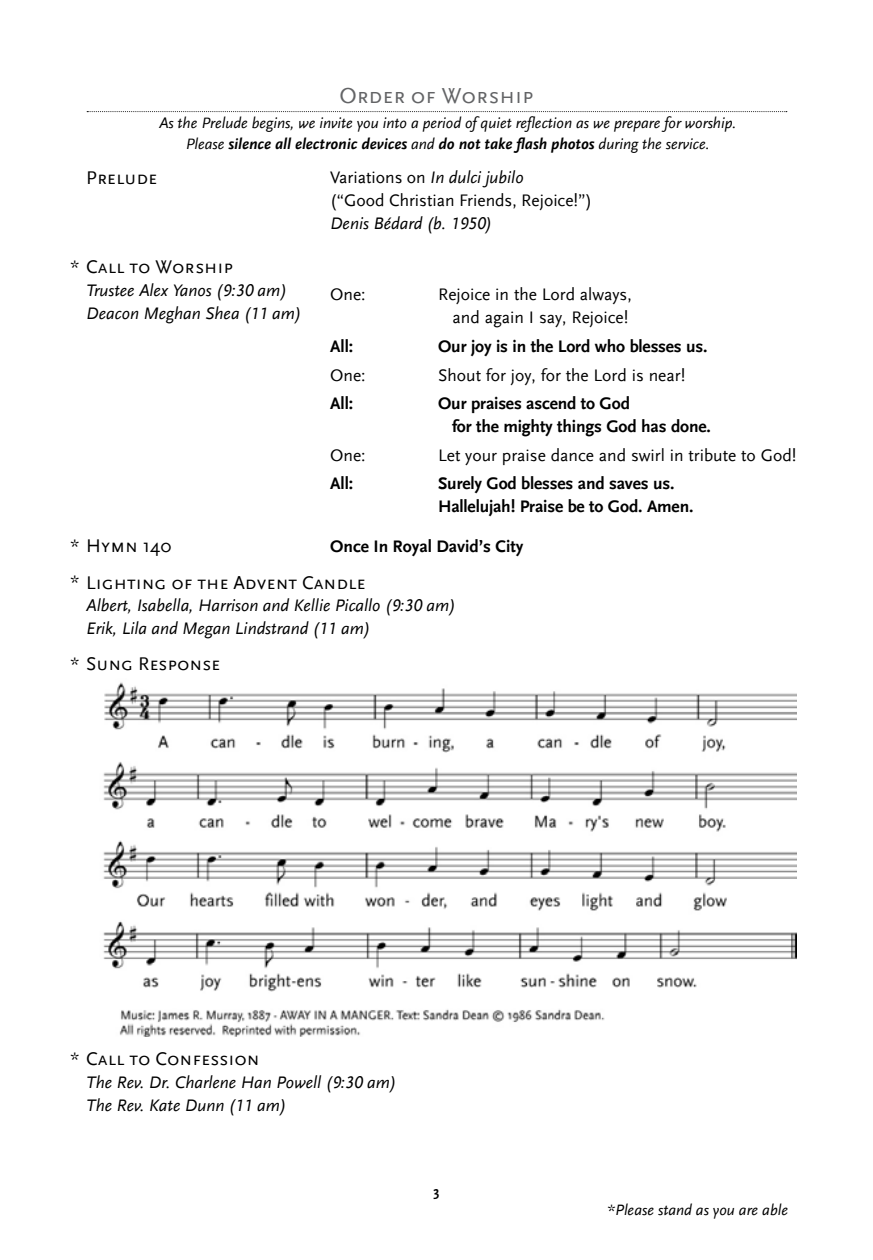
<style>
.page{position:relative;width:873px;height:1260px;background:#fff}
.page>*{position:absolute;margin:0;border:0;box-sizing:border-box;transform-origin:0 0}
.t1{font:22.75px "Scala Sans Caps";color:#636466}
.t2{font:19.25px "Scala Sans Caps";color:#000}
.t3{font:italic 17.5px/22.8px "Scala Sans LF";color:#000}
.t4{font:17.5px/22.8px "Scala Sans LF";color:#000}
.t5{font:700 17.5px/22.8px "Scala Sans";letter-spacing:-.01em;color:#000}
.t6{font:700 17.5px "Scala Sans LF";color:#000}
.t7{font:italic 15.75px "Scala Sans";color:#000}
.t8{font:italic 700 15.75px "Scala Sans LF";color:#000}
.t9{font:italic 15.75px "Scala Sans LF";color:#000}
.t10{font:700 14px "Scala Sans";color:#000}
.s1{font-family:"Scala Sans";font-weight:400}
.s2{font-style:italic}
.s3{font-size:17.5px}
</style>
<div class="page">
<img style="left:103px;top:682px;width:693px;height:354px">
<svg style="left:87px;top:111px;width:699px;height:1px"></svg>
<h1 class="t1" style="left:339px;top:84px;width:195px">Order of Worship</h1>
<p class="t7" style="left:159px;top:114px;width:579px">As the Prelude begins, we invite you into a period of quiet reflection as we prepare for worship.</p>
<p class="t8" style="left:186px;top:135px;width:525px"><span class="s1">Please</span> silence all electronic devices <span class="s1">and</span> do not take flash photos <span class="s1">during the service.</span></p>
<p class="t2" style="left:86px;top:168px;width:72px">Prelude</p>
<p class="t4" style="left:330px;top:166px;width:263px">Variations on <span class="s2">In dulci jubilo<br></span>(“Good Christian Friends, Rejoice!”)</p>
<p class="t3" style="left:330px;top:212px;width:163px">Denis Bédard (b. 1950)</p>
<p class="t2" style="left:70px;top:256px;width:164px"><span class="s3">*</span> Call to Worship</p>
<p class="t3" style="left:86px;top:280px;width:217px">Trustee Alex Yanos (9:30 am)<br>Deacon Meghan Shea (11 am)</p>
<p class="t4" style="left:330px;top:284px;width:37px">One:</p>
<p class="t4" style="left:438px;top:284px;width:195px;text-align:right">Rejoice in the Lord always, and again I say, Rejoice!</p>
<p class="t5" style="left:330px;top:335px;width:25px">All:</p>
<p class="t5" style="left:438px;top:335px;width:271px">Our joy is in the Lord who blesses us.</p>
<p class="t4" style="left:330px;top:364px;width:37px">One:</p>
<p class="t4" style="left:438px;top:364px;width:249px">Shout for joy, for the Lord is near!</p>
<p class="t5" style="left:330px;top:392px;width:25px">All:</p>
<p class="t5" style="left:452px;top:392px;width:260px;text-indent:-14px">Our praises ascend to God<br>for the mighty things God has done.</p>
<p class="t4" style="left:330px;top:444px;width:37px">One:</p>
<p class="t4" style="left:438px;top:444px;width:360px">Let your praise dance and swirl in tribute to God!</p>
<p class="t5" style="left:330px;top:472px;width:25px">All:</p>
<p class="t5" style="left:438px;top:472px;width:257px">Surely God blesses and saves us.<br>Hallelujah! Praise be to God. Amen.</p>
<p class="t2" style="left:70px;top:535px;width:102px"><span class="s3">*</span> Hymn 140</p>
<p class="t6" style="left:330px;top:537px;width:195px">Once In Royal David’s City</p>
<p class="t2" style="left:70px;top:572px;width:297px"><span class="s3">*</span> Lighting of the Advent Candle</p>
<p class="t3" style="left:86px;top:595px;width:371px">Albert, Isabella, Harrison and Kellie Picallo (9:30 am)<br>Erik, Lila and Megan Lindstrand (11 am)</p>
<p class="t2" style="left:70px;top:654px;width:152px"><span class="s3">*</span> Sung Response</p>
<p class="t2" style="left:70px;top:1049px;width:191px"><span class="s3">*</span> Call to Confession</p>
<p class="t3" style="left:86px;top:1071px;width:312px">The Rev. Dr. Charlene Han Powell (9:30 am)<br>The Rev. Kate Dunn (11 am)</p>
<p class="t10" style="left:433px;top:1183px;width:8px">3</p>
<p class="t9" style="left:607px;top:1202px;width:182px">*Please stand as you are able</p>
</div>
